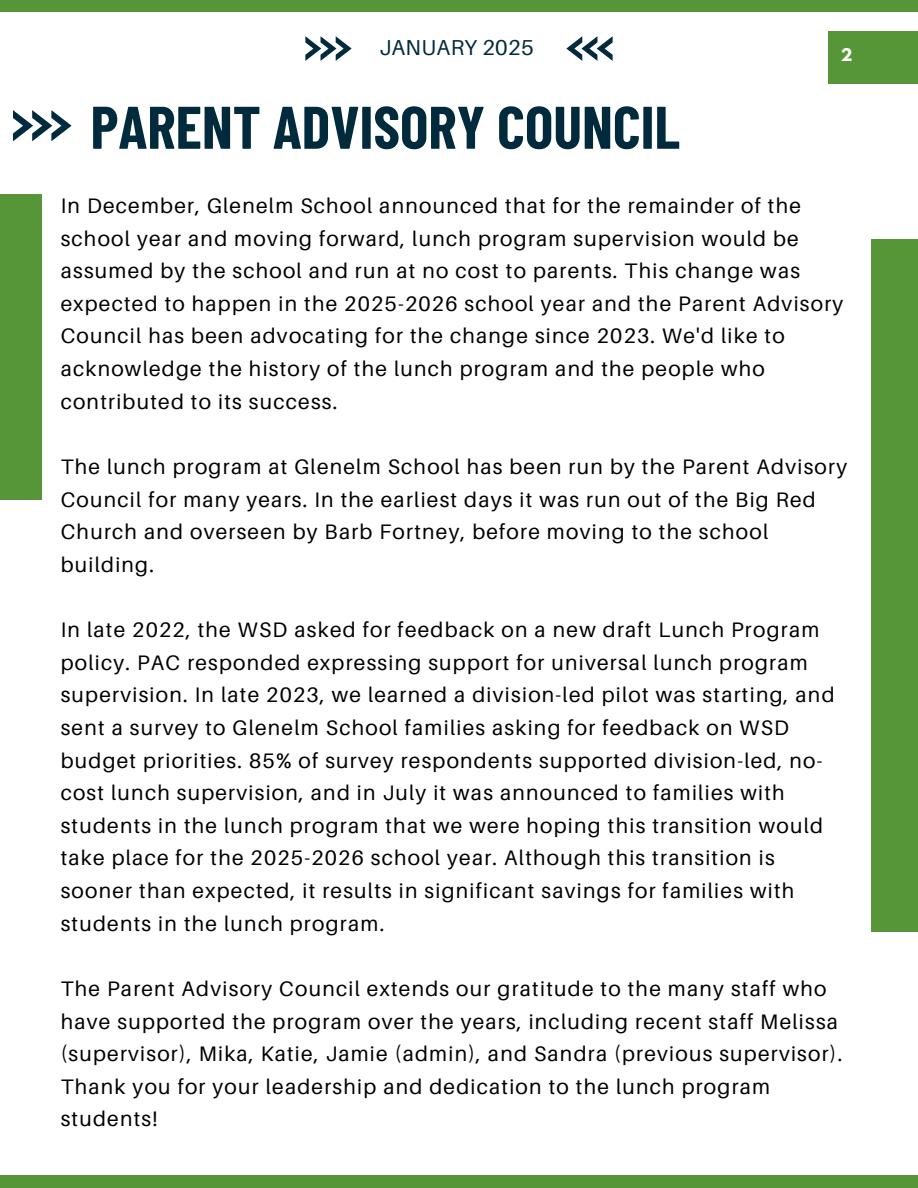
<style>
.page{position:relative;width:918px;height:1188px;background:#fff}
.page>*{position:absolute;margin:0;border:0;box-sizing:border-box;transform-origin:0 0}
.t1{font:700 60px "Barlow Condensed";color:#022a3d}
.t2{font:21.6px "Aileron";letter-spacing:.015em;color:#022a3d}
.t3{font:21px/32.7px "Aileron";letter-spacing:.06em;color:#000}
.t4{font:700 15.45px "League Spartan";color:#fff}
</style>
<div class="page">
<div style="left:0;top:195px;width:42px;height:305px;background:#569639"></div>
<svg style="left:13px;top:110px;width:58px;height:31px"></svg>
<svg style="left:305px;top:36px;width:46px;height:25px"></svg>
<svg style="left:567px;top:36px;width:45px;height:25px"></svg>
<div style="left:0;top:0;width:918px;height:12px;background:#569639"></div>
<div style="left:0;top:1175px;width:918px;height:13px;background:#569639"></div>
<div style="left:828px;top:32px;width:90px;height:52px;background:#569639"></div>
<div style="left:871px;top:239px;width:47px;height:693px;background:#569639"></div>
<h2 class="t2" style="left:379px;top:34px;width:156px">JANUARY 2025</h2>
<p class="t1" style="left:91px;top:89px;width:591px">PARENT ADVISORY COUNCIL</p>
<p class="t4" style="left:841px;top:47px;width:13px">2</p>
<h1 class="t3" style="left:61px;top:189px;width:784px">In December, Glenelm School announced that for the remainder of the school year and moving forward, lunch program supervision would be assumed by the school and run at no cost to parents. This change was expected to happen in the 2025-2026 school year and the Parent Advisory Council has been advocating for the change since 2023. We'd like to acknowledge the history of the lunch program and the people who contributed to its success.</h1>
<p class="t3" style="left:61px;top:450px;width:788px">The lunch program at Glenelm School has been run by the Parent Advisory Council for many years. In the earliest days it was run out of the Big Red Church and overseen by Barb Fortney, before moving to the school building.</p>
<p class="t3" style="left:61px;top:613px;width:775px">In late 2022, the WSD asked for feedback on a new draft Lunch Program policy. PAC responded expressing support for universal lunch program supervision. In late 2023, we learned a division-led pilot was starting, and sent a survey to Glenelm School families asking for feedback on WSD budget priorities. 85% of survey respondents supported division-led, no&shy;cost lunch supervision, and in July it was announced to families with students in the lunch program that we were hoping this transition would take place for the 2025-2026 school year. Although this transition is sooner than expected, it results in significant savings for families with students in the lunch program.</p>
<p class="t3" style="left:61px;top:972px;width:783px">The Parent Advisory Council extends our gratitude to the many staff who have supported the program over the years, including recent staff Melissa (supervisor), Mika, Katie, Jamie (admin), and Sandra (previous supervisor).<br>Thank you for your leadership and dedication to the lunch program students!</p>
</div>
